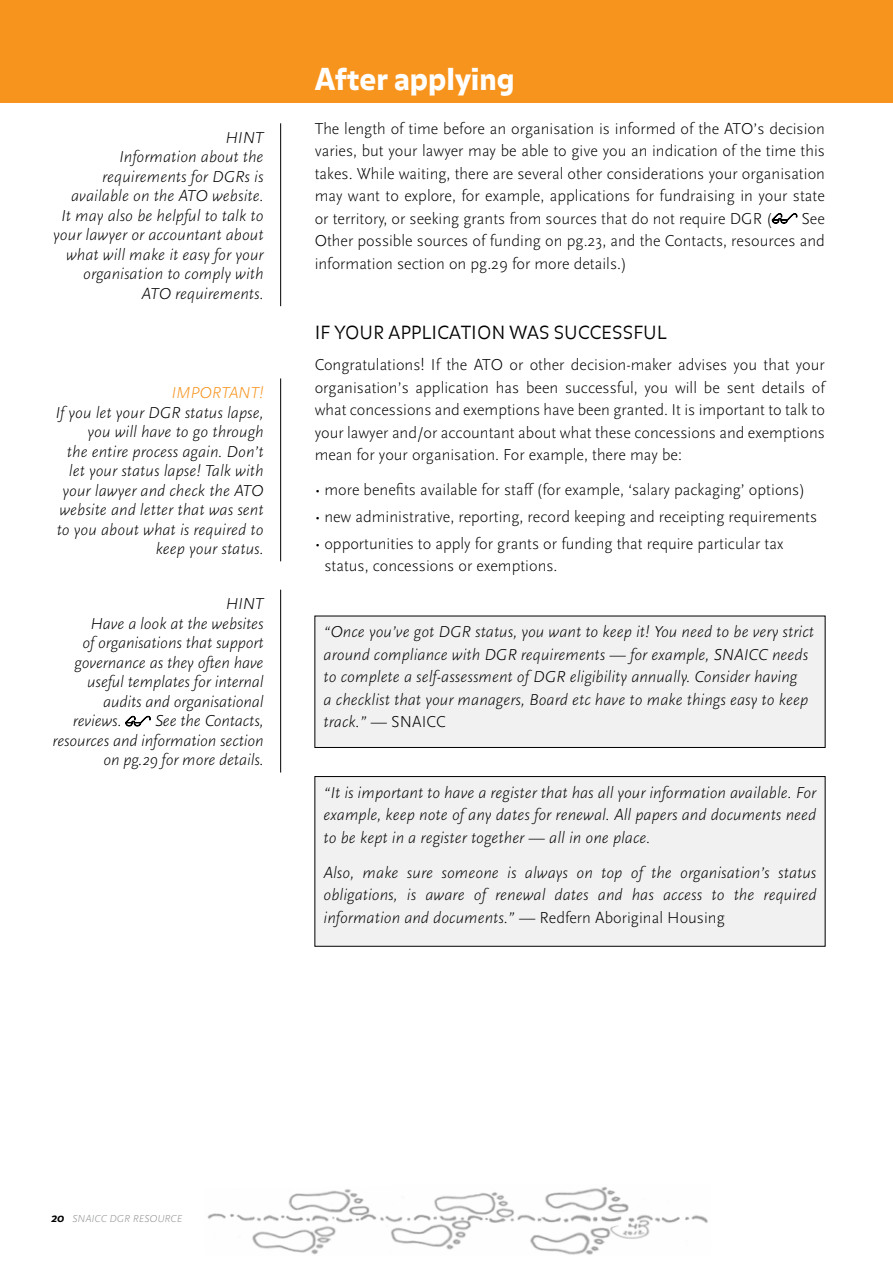
<style>
.page{position:relative;width:893px;height:1263px;background:#fff}
.page>*{position:absolute;margin:0;border:0;box-sizing:border-box;transform-origin:0 0}
.t1{font:900 30px "Balance";color:#fff}
.t2{font:300 18px "Balance";color:#000}
.t3{font:italic 300 16.5px/19.5px "Scala Sans";color:#000;text-align:right}
.t4{font:300 16.5px/22.5px "Scala Sans";color:#000;text-align:justify}
.t5{font:italic 300 16.5px "Scala Sans";color:#f7941e}
.t6{font:italic 300 10.5px "Scala Sans";color:#939598}
.s1{font-style:normal}
.s2{font-weight:700;font-size:13.5px;color:#000}
</style>
<div class="page">
<div style="left:0;top:0;width:893px;height:102px;background:#f7941e"></div>
<svg style="left:772px;top:213px;width:25px;height:11px"></svg>
<div style="left:315px;top:616px;width:510px;height:131px;background:#f1f1f2"></div>
<div style="left:315px;top:616px;width:510px;height:132px;border:1px solid #000"></div>
<div style="left:315px;top:776px;width:510px;height:170px;background:#f1f1f2"></div>
<div style="left:315px;top:776px;width:510px;height:170px;border:1px solid #000"></div>
<hr style="left:280px;top:123px;width:1px;height:183px;background:#000">
<svg style="left:125px;top:716px;width:26px;height:10px"></svg>
<hr style="left:280px;top:590px;width:1px;height:182px;background:#000">
<hr style="left:280px;top:378px;width:1px;height:183px;background:#000">
<img style="left:207px;top:1187px;width:501px;height:68px">
<p class="t3" style="left:53px;top:128px;width:212px">HINT<br>Information about the requirements for DGRs is available on the ATO website.<br>It may also be helpful to talk to your lawyer or accountant about what will make it easy for your organisation to comply with<br>ATO requirements.</p>
<p class="t5" style="left:171px;top:384px;width:94px">IMPORTANT!</p>
<p class="t3" style="left:56px;top:403px;width:210px">If you let your DGR status lapse, you will have to go through<br>the entire process again. Don’t let your status lapse! Talk with your lawyer and check the ATO website and letter that was sent to you about what is required to keep your status.</p>
<p class="t3" style="left:226px;top:594px;width:39px">HINT</p>
<p class="t3" style="left:91px;top:614px;width:175px">Have a look at the websites</p>
<p class="t3" style="left:82px;top:633px;width:183px">of organisations that support</p>
<p class="t3" style="left:74px;top:653px;width:191px">governance as they often have</p>
<p class="t3" style="left:87px;top:672px;width:178px">useful templates for internal</p>
<p class="t3" style="left:103px;top:692px;width:162px">audits and organisational</p>
<p class="t3" style="left:73px;top:711px;width:50px">reviews.</p>
<p class="t3" style="left:52px;top:711px;width:213px">See the Contacts,<br>resources and information section on pg.29 for more details.</p>
<h1 class="t1" style="left:315px;top:61px;width:202px">After applying</h1>
<p class="t4" style="left:315px;top:117px;width:512px">The length of time before an organisation is informed of the ATO’s decision varies, but your lawyer may be able to give you an indication of the time this takes. While waiting, there are several other considerations your organisation may want to explore, for example, applications for fundraising in your state or territory, or seeking grants from sources that do not require DGR (</p>
<p class="t4" style="left:315px;top:207px;width:512px;text-indent:487px">See Other possible sources of funding on pg.23, and the Contacts, resources and information section on pg.29 for more details.)</p>
<p class="t2" style="left:315px;top:322px;width:353px">I F YOUR APPLICATION WAS SUCCESSFUL</p>
<p class="t4" style="left:315px;top:354px;width:512px">Congratulations! If the ATO or other decision-maker advises you that your organisation’s application has been successful, you will be sent details of what concessions and exemptions have been granted. It is important to talk to your lawyer and/or accountant about what these concessions and exemptions mean for your organisation. For example, there may be:</p>
<p class="t4" style="left:315px;top:479px;width:492px">• more benefits available for staff (for example, ‘salary packaging’ options)</p>
<p class="t4" style="left:315px;top:506px;width:504px">• new administrative, reporting, record keeping and receipting requirements</p>
<p class="t4" style="left:324px;top:532px;width:460px;text-indent:-10px">• opportunities to apply for grants or funding that require particular tax status, concessions or exemptions.</p>
<p class="t3" style="left:324px;top:621px;width:492px;line-height:22.5px;text-align:left">“Once you’ve got DGR status, you want to keep it! You need to be very strict around compliance with DGR requirements — for example, SNAICC needs to complete a self-assessment of DGR eligibility annually. Consider having<br>a checklist that your managers, Board etc have to make things easy to keep track.” <span class="s1">— SNAICC</span></p>
<p class="t3" style="left:324px;top:781px;width:494px;line-height:22.5px;text-align:justify">“It is important to have a register that has all your information available. For example, keep note of any dates for renewal. All papers and documents need to be kept in a register together — all in one place.</p>
<p class="t3" style="left:324px;top:861px;width:494px;line-height:22.5px;text-align:justify">Also, make sure someone is always on top of the organisation’s status obligations, is aware of renewal dates and has access to the required information and documents.” <span class="s1">— Redfern Aboriginal Housing</span></p>
<p class="t6" style="left:51px;top:1213px;width:121px"><span class="s2">20</span> SNAICC DGR Resource</p>
</div>
